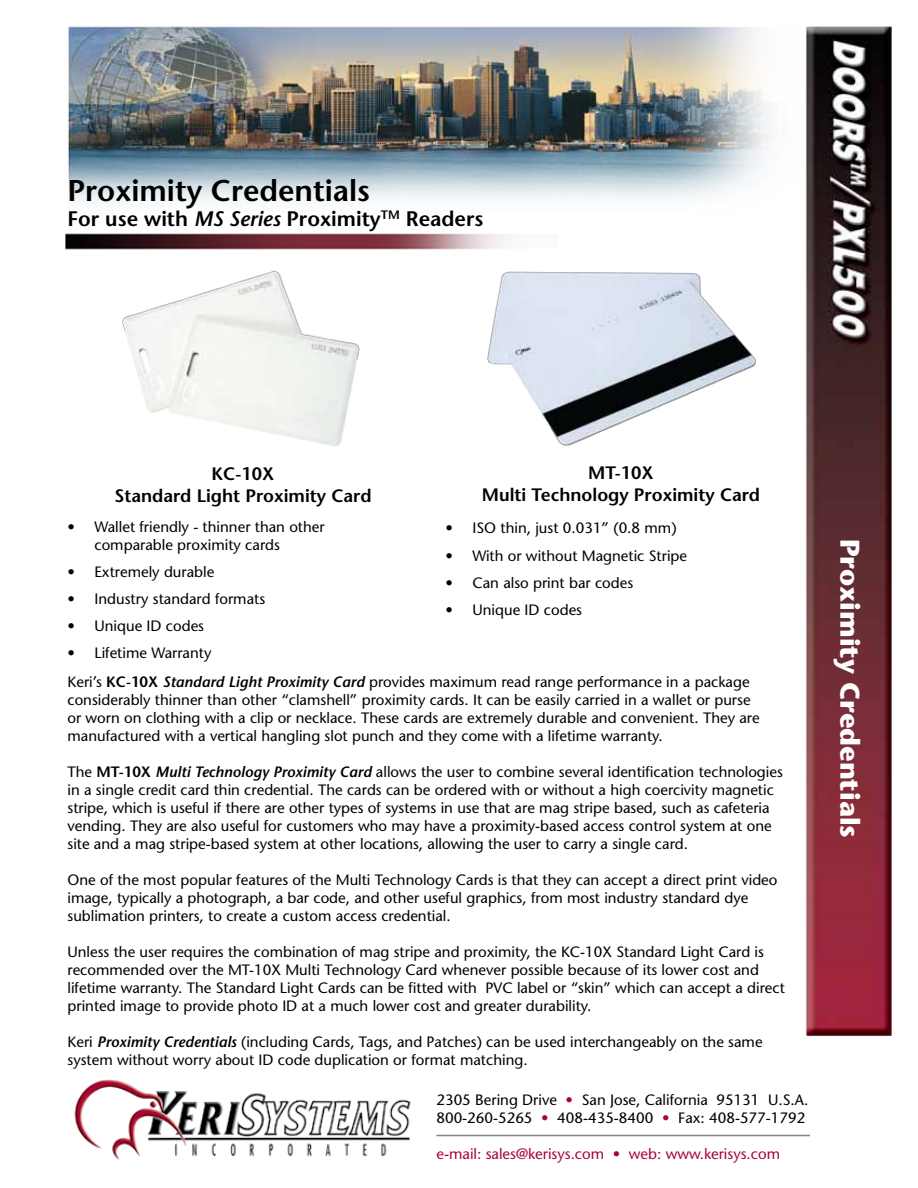
<style>
.page{position:relative;width:918px;height:1188px;background:#fff}
.page>*{position:absolute;margin:0;border:0;box-sizing:border-box;transform-origin:0 0}
.t1{font:600 30px "Stone Sans";color:#000}
.t2{font:700 27px "Stone Sans";color:#fff}
.t3{font:600 21px "Stone Sans";color:#000}
.t4{font:600 18px/21.6px "Stone Sans";color:#000;text-align:center}
.t5{font:15px/18px "Stone Sans";color:#000}
.t6{font:15px "Stone Sans";color:#a90533}
.s1{font-style:italic}
.s2{font-weight:600}
.s3{font-weight:600;font-style:italic}
.s4{color:#a90533}
</style>
<div class="page">
<img style="left:68px;top:26px;width:683px;height:171px">
<img style="left:74px;top:1079px;width:337px;height:81px">
<hr style="left:436px;top:1135px;width:374px;height:1px;background:#88817e">
<img style="left:751px;top:26px;width:141px;height:1010px">
<img style="left:65px;top:188px;width:624px;height:62px">
<img style="left:487px;top:256px;width:281px;height:204px">
<img style="left:122px;top:271px;width:238px;height:175px">
<h1 class="t1" style="left:68px;top:172px;width:304px">Proximity Credentials</h1>
<h3 class="t3" style="left:68px;top:206px;width:417px">For use with <span class="s1">MS Series</span> Proximity<sup>TM</sup> Readers</h3>
<p class="t4" style="left:114px;top:463px;width:259px">KC-10X<br>Standard Light Proximity Card</p>
<p class="t4" style="left:482px;top:462px;width:280px">MT-10X<br>Multi Technology Proximity Card</p>
<p class="t5" style="left:94px;top:517px;width:232px;text-indent:-27px">• Wallet friendly - thinner than other comparable proximity cards</p>
<p class="t5" style="left:68px;top:562px;width:148px">• Extremely durable</p>
<p class="t5" style="left:68px;top:589px;width:199px">• Industry standard formats</p>
<p class="t5" style="left:68px;top:616px;width:138px">• Unique ID codes</p>
<p class="t5" style="left:68px;top:643px;width:146px">• Lifetime Warranty</p>
<p class="t5" style="left:446px;top:518px;width:233px">• ISO thin, just 0.031” (0.8 mm)</p>
<p class="t5" style="left:446px;top:547px;width:243px">• With or without Magnetic Stripe</p>
<p class="t5" style="left:446px;top:574px;width:189px">• Can also print bar codes</p>
<p class="t5" style="left:446px;top:601px;width:138px">• Unique ID codes</p>
<p class="t5" style="left:68px;top:673px;width:694px">Keri’s <span class="s2">KC-10X</span> <span class="s3">Standard Light Proximity Card</span> provides maximum read range performance in a package considerably thinner than other “clamshell” proximity cards. It can be easily carried in a wallet or purse or worn on clothing with a clip or necklace. These cards are extremely durable and convenient. They are manufactured with a vertical hangling slot punch and they come with a lifetime warranty.</p>
<p class="t5" style="left:68px;top:763px;width:717px">The <span class="s2">MT-10X</span> <span class="s3">Multi Technology Proximity Card</span> allows the user to combine several identification technologies in a single credit card thin credential. The cards can be ordered with or without a high coercivity magnetic stripe, which is useful if there are other types of systems in use that are mag stripe based, such as cafeteria vending. They are also useful for customers who may have a proximity-based access control system at one site and a mag stripe-based system at other locations, allowing the user to carry a single card.</p>
<p class="t5" style="left:68px;top:871px;width:712px">One of the most popular features of the Multi Technology Cards is that they can accept a direct print video image, typically a photograph, a bar code, and other useful graphics, from most industry standard dye sublimation printers, to create a custom access credential.</p>
<p class="t5" style="left:68px;top:943px;width:719px">Unless the user requires the combination of mag stripe and proximity, the KC-10X Standard Light Card is recommended over the MT-10X Multi Technology Card whenever possible because of its lower cost and lifetime warranty. The Standard Light Cards can be fitted with PVC label or “skin” which can accept a direct printed image to provide photo ID at a much lower cost and greater durability.</p>
<p class="t5" style="left:68px;top:1033px;width:697px">Keri <span class="s3">Proximity Credentials</span> (including Cards, Tags, and Patches) can be used interchangeably on the same system without worry about ID code duplication or format matching.</p>
<p class="t5" style="left:436px;top:1091px;width:373px">2305 Bering Drive <span class="s4">•</span> San Jose, California 95131 U.S.A.<br>800-260-5265 <span class="s4">•</span> 408-435-8400 <span class="s4">•</span> Fax: 408-577-1792</p>
<p class="t6" style="left:436px;top:1145px;width:345px">e-mail: sales@kerisys.com • web: www.kerisys.com</p>
<h2 class="t2" style="left:866px;top:539px;width:300px;rotate:90deg">Proximity Credentials</h2>
</div>
